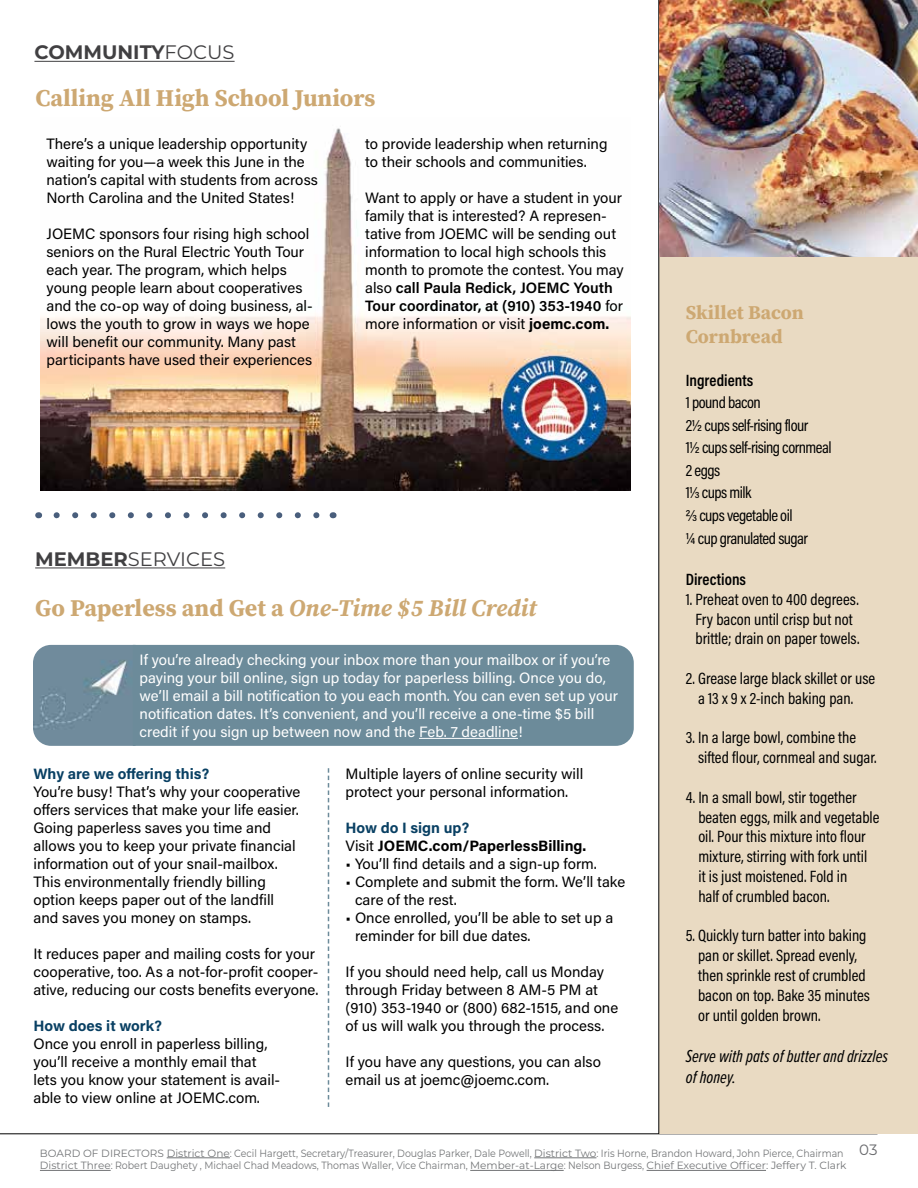
<style>
.page{position:relative;width:918px;height:1188px;background:#fff}
.page>*{position:absolute;margin:0;border:0;box-sizing:border-box;transform-origin:0 0}
.t1{font:italic 700 24px "Source Serif Pro";color:#cda872}
.t2{font:700 24px "Source Serif Pro";color:#cda872}
.t3{font:700 19.5px/23.4px "Source Serif Pro";color:#cda872}
.t4{font:700 19.5px "Montserrat";color:#414042}
.t5{font:19.5px "Montserrat";color:#414042}
.t6{font:italic 18px/21.6px "Proxima Nova Ex Cn";color:#000}
.t7{font:16.5px/19.8px "Acumin Pro Cond";color:#000}
.t8{font:16.5px/22.5px "Acumin Pro Cond";letter-spacing:-.03em;color:#000}
.t9{font:600 16.5px "Acumin Pro Cond";color:#000}
.t10{font:15px/18px "Acumin Pro";color:#000}
.t11{font:15px/18px "Acumin Pro";color:#fff}
.t12{font:700 15px/18px "Acumin Pro";color:#000}
.t13{font:700 15px "Acumin Pro";color:#094063}
.t14{font:15px "Montserrat";color:#696a6d}
.t15{font:10.5px/12.6px "Montserrat";color:#727476}
.s1{font-weight:400}
.s2{font-weight:600}
.s3{font-weight:700}
.s4{font-style:normal}
.s5{color:#094063}
</style>
<div class="page">
<hr style="left:0;top:1134px;width:878px;height:1px;background:#000">
<img style="left:33px;top:645px;width:100px;height:101px">
<img style="left:40px;top:128px;width:591px;height:362px">
<div style="left:660px;top:25px;width:258px;height:1109px;background:#e9dac2"></div>
<hr style="left:167px;top:1158px;width:63px;height:1px;background:#727476">
<hr style="left:534px;top:1158px;width:62px;height:1px;background:#727476">
<hr style="left:40px;top:1170px;width:71px;height:1px;background:#727476">
<hr style="left:470px;top:1170px;width:94px;height:1px;background:#727476">
<hr style="left:647px;top:1170px;width:119px;height:1px;background:#727476">
<hr style="left:34px;top:61px;width:201px;height:1px;background:#414042">
<hr style="left:35px;top:567px;width:190px;height:1px;background:#414042">
<hr style="left:658px;top:0;width:1px;height:1134px;background:#000">
<img style="left:660px;top:0;width:258px;height:256px">
<svg style="left:57px;top:512px;width:263px;height:6px"></svg>
<div style="left:133px;top:645px;width:501px;height:101px;background:#6c8b9a"></div>
<hr style="left:419px;top:738px;width:99px;height:1px;background:#fff">
<svg style="left:328px;top:768px;width:1px;height:339px"></svg>
<h2 class="t4" style="left:34px;top:38px;width:202px">COMMUNITY<span class="s1">FOCUS</span></h2>
<h1 class="t2" style="left:35px;top:82px;width:341px">Calling All High School Juniors</h1>
<p class="t10" style="left:46px;top:134px;width:273px">There’s a unique leadership opportunity waiting for you—a week this June in the nation’s capital with students from across North Carolina and the United States!</p>
<p class="t10" style="left:46px;top:224px;width:268px">JOEMC sponsors four rising high school seniors on the Rural Electric Youth Tour each year. The program, which helps young people learn about cooperatives and the co-op way of doing business, al&shy;lows the youth to grow in ways we hope will benefit our community. Many past participants have used their experiences</p>
<p class="t10" style="left:365px;top:134px;width:244px">to provide leadership when returning to their schools and communities.</p>
<p class="t10" style="left:365px;top:188px;width:260px">Want to apply or have a student in your family that is interested? A represen&shy;tative from JOEMC will be sending out information to local high schools this month to promote the contest. You may also <span class="s2">call Paula Redick, JOEMC Youth Tour coordinator, at (910) 353-1940</span> for more information or visit <span class="s3">joemc.com.</span></p>
<h2 class="t5" style="left:35px;top:546px;width:192px"><span class="s3">MEMBER</span>SERVICES</h2>
<h1 class="t1" style="left:35px;top:591px;width:503px"><span class="s4">Go Paperless and Get a</span> One-Time $5 Bill Credit</h1>
<p class="t11" style="left:140px;top:650px;width:480px">If you’re already checking your inbox more than your mailbox or if you’re paying your bill online, sign up today for paperless billing. Once you do, we’ll email a bill notification to you each month. You can even set up your notification dates. It’s convenient, and you’ll receive a one-time $5 bill credit if you sign up between now and the Feb. 7 deadline!</p>
<p class="t13" style="left:33px;top:763px;width:177px">Why are we offering this?</p>
<p class="t10" style="left:33px;top:782px;width:268px">You’re busy! That’s why your cooperative offers services that make your life easier.<br>Going paperless saves you time and allows you to keep your private financial information out of your snail-mailbox.<br>This environmentally friendly billing option keeps paper out of the landfill and saves you money on stamps.</p>
<p class="t10" style="left:33px;top:944px;width:287px">It reduces paper and mailing costs for your cooperative, too. As a not-for-profit cooper&shy;ative, reducing our costs benefits everyone.</p>
<p class="t13" style="left:33px;top:1015px;width:130px">How does it work?</p>
<p class="t10" style="left:33px;top:1034px;width:248px">Once you enroll in paperless billing, you’ll receive a monthly email that lets you know your statement is avail&shy;able to view online at JOEMC.com.</p>
<p class="t10" style="left:346px;top:764px;width:239px">Multiple layers of online security will protect your personal information.</p>
<p class="t12" style="left:346px;top:818px;width:242px"><span class="s5">How do I sign up?<br></span><span class="s1">Visit</span> JOEMC.com/PaperlessBilling.</p>
<p class="t10" style="left:346px;top:854px;width:253px">• You’ll find details and a sign-up form.</p>
<p class="t10" style="left:355px;top:872px;width:272px;text-indent:-9px">• Complete and submit the form. We’ll take care of the rest.</p>
<p class="t10" style="left:355px;top:908px;width:260px;text-indent:-9px">• Once enrolled, you’ll be able to set up a reminder for bill due dates.</p>
<p class="t10" style="left:346px;top:962px;width:274px">If you should need help, call us Monday through Friday between 8 AM-5 PM at (910) 353-1940 or (800) 682-1515, and one of us will walk you through the process.</p>
<p class="t10" style="left:346px;top:1052px;width:257px">If you have any questions, you can also email us at joemc@joemc.com.</p>
<h2 class="t3" style="left:686px;top:301px;width:120px">Skillet Bacon<br>Cornbread</h2>
<p class="t9" style="left:686px;top:369px;width:69px">Ingredients</p>
<p class="t8" style="left:686px;top:391px;width:147px">1 pound bacon<br>2½ cups self-rising flour<br>1½ cups self-rising cornmeal<br>2 eggs<br>1⅓ cups milk<br>⅔ cups vegetable oil<br>¼ cup granulated sugar</p>
<p class="t9" style="left:686px;top:568px;width:62px">Directions</p>
<p class="t7" style="left:686px;top:589px;width:175px;text-align:center">1. Preheat oven to 400 degrees.<br>Fry bacon until crisp but not brittle; drain on paper towels.</p>
<p class="t7" style="left:686px;top:668px;width:191px;text-align:center">2. Grease large black skillet or use a 13 x 9 x 2-inch baking pan.</p>
<p class="t7" style="left:698px;top:727px;width:180px;text-indent:-12px">3. In a large bowl, combine the sifted flour, cornmeal and sugar.</p>
<p class="t7" style="left:698px;top:787px;width:183px;text-indent:-13px">4. In a small bowl, stir together beaten eggs, milk and vegetable oil. Pour this mixture into flour mixture, stirring with fork until<br>it is just moistened. Fold in<br>half of crumbled bacon.</p>
<p class="t7" style="left:698px;top:925px;width:173px;text-indent:-12px">5. Quickly turn batter into baking pan or skillet. Spread evenly, then sprinkle rest of crumbled bacon on top. Bake 35 minutes or until golden brown.</p>
<p class="t6" style="left:686px;top:1044px;width:204px">Serve with pats of butter and drizzles of honey.</p>
<p class="t15" style="left:40px;top:1146px;width:808px">BOARD OF DIRECTORS District One: Cecil Hargett, Secretary/Treasurer, Douglas Parker, Dale Powell, District Two: Iris Horne, Brandon Howard, John Pierce, Chairman<br>District Three: Robert Daughety , Michael Chad Meadows, Thomas Waller, Vice Chairman, Member-at-Large: Nelson Burgess, Chief Executive Officer: Jeffery T. Clark</p>
<p class="t14" style="left:859px;top:1139px;width:20px">03</p>
</div>
